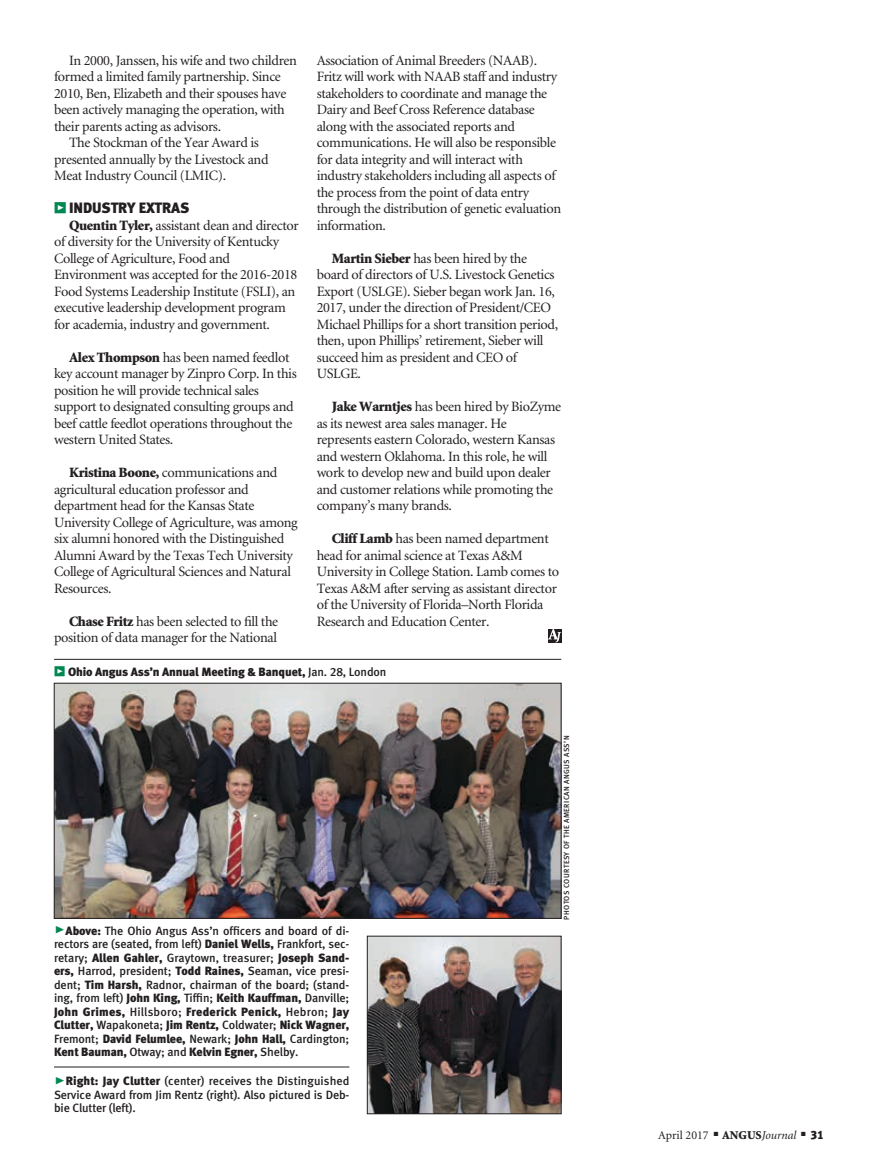
<style>
.page{position:relative;width:878px;height:1168px;background:#fff}
.page>*{position:absolute;margin:0;border:0;box-sizing:border-box;transform-origin:0 0}
.subhead{font:15px "Meta Black LF";letter-spacing:-.01em;color:#231f20}
.body_text{font:14.25px/16.5px "Minion";letter-spacing:-.025em;color:#231f20}
.cutlines{font:12px/13.5px "Meta Medium LF";letter-spacing:-.01em;color:#231f20;text-align:justify}
.cutlines-2{font:12px "Meta Black LF";letter-spacing:-.01em;color:#231f20}
.t1{font:12px "Minion";color:#231f20}
.photo_credit{font:7.5px "Meta Medium LF";letter-spacing:.05em;color:#231f20}
.s1{font-family:"Meta Black Expert";color:#008852}
.s2{font-weight:900}
.s3{font-family:"Meta Black Caps Expert";font-size:13.5px;color:#008852}
.s4{font-family:"Meta Medium LF"}
.s5{font-family:"Meta Black Caps Expert";font-size:21px;color:#008852}
.s6{font-family:"Meta Black LF"}
.s7{font-style:italic}
</style>
<div class="page">
<svg style="left:548px;top:629px;width:13px;height:13px"></svg>
<img style="left:56px;top:685px;width:503px;height:231px">
<div style="left:54px;top:683px;width:507px;height:235px;border:1px solid #231f20"></div>
<img style="left:369px;top:938px;width:190px;height:174px">
<div style="left:367px;top:936px;width:194px;height:178px;border:1px solid #231f20"></div>
<hr style="left:54px;top:1067px;width:295px;height:1px;background:#231f20">
<hr style="left:54px;top:659px;width:507px;height:1px;background:#231f20">
<p class="body_text" style="left:54px;top:52px;width:244px;text-indent:15px">In 2000, Janssen, his wife and two children formed a limited family partnership. Since 2010, Ben, Elizabeth and their spouses have been actively managing the operation, with their parents acting as advisors.</p>
<p class="body_text" style="left:54px;top:135px;width:216px;text-indent:15px">The Stockman of the Year Award is presented annually by the Livestock and<br>Meat Industry Council (LMIC).</p>
<p class="subhead" style="left:54px;top:199px;width:137px"><span class="s1">z</span> INDUSTRY EXTRAS</p>
<p class="body_text" style="left:54px;top:217px;width:246px;text-indent:15px"><span class="s2">Quentin Tyler,</span> assistant dean and director of diversity for the University of Kentucky College of Agriculture, Food and Environment was accepted for the 2016-2018<br>Food Systems Leadership Institute (FSLI), an executive leadership development program for academia, industry and government.</p>
<p class="body_text" style="left:54px;top:349px;width:244px;text-indent:15px"><span class="s2">Alex Thompson</span> has been named feedlot key account manager by Zinpro Corp. In this position he will provide technical sales support to designated consulting groups and beef cattle feedlot operations throughout the western United States.</p>
<p class="body_text" style="left:54px;top:465px;width:245px;text-indent:15px"><span class="s2">Kristina Boone,</span> communications and agricultural education professor and department head for the Kansas State University College of Agriculture, was among six alumni honored with the Distinguished Alumni Award by the Texas Tech University College of Agricultural Sciences and Natural Resources.</p>
<p class="body_text" style="left:54px;top:613px;width:226px;text-align:right"><span class="s2">Chase Fritz</span> has been selected to fill the position of data manager for the National</p>
<p class="body_text" style="left:316px;top:52px;width:246px">Association of Animal Breeders (NAAB).<br>Fritz will work with NAAB staff and industry stakeholders to coordinate and manage the Dairy and Beef Cross Reference database along with the associated reports and communications. He will also be responsible for data integrity and will interact with industry stakeholders including all aspects of the process from the point of data entry through the distribution of genetic evaluation information.</p>
<p class="body_text" style="left:316px;top:250px;width:243px;text-indent:15px"><span class="s2">Martin Sieber</span> has been hired by the board of directors of U.S. Livestock Genetics Export (USLGE). Sieber began work Jan. 16, 2017, under the direction of President/CEO Michael Phillips for a short transition period, then, upon Phillips’ retirement, Sieber will succeed him as president and CEO of USLGE.</p>
<p class="body_text" style="left:316px;top:399px;width:246px;text-indent:15px"><span class="s2">Jake Warntjes</span> has been hired by BioZyme as its newest area sales manager. He represents eastern Colorado, western Kansas and western Oklahoma. In this role, he will work to develop new and build upon dealer and customer relations while promoting the company’s many brands.</p>
<p class="body_text" style="left:316px;top:531px;width:244px;text-indent:15px"><span class="s2">Cliff Lamb</span> has been named department head for animal science at Texas A&amp;M University in College Station. Lamb comes to Texas A&amp;M after serving as assistant director of the University of Florida–North Florida Research and Education Center.</p>
<p class="cutlines-2" style="left:54px;top:664px;width:334px"><span class="s3">z</span> Ohio Angus Ass’n Annual Meeting &amp; Banquet, <span class="s4">Jan. 28, London</span></p>
<p class="cutlines" style="left:54px;top:924px;width:297px"><span class="s5">@</span><span class="s6">Above:</span> The Ohio Angus Ass’n officers and board of di&shy;rectors are (seated, from left) <span class="s6">Daniel Wells,</span> Frankfort, sec&shy;retary; <span class="s6">Allen Gahler,</span> Graytown, treasurer; <span class="s6">Joseph Sand&shy;ers,</span> Harrod, president; <span class="s6">Todd Raines,</span> Seaman, vice presi&shy;dent; <span class="s6">Tim Harsh,</span> Radnor, chairman of the board; (stand&shy;ing, from left) <span class="s6">John King,</span> Tiffin; <span class="s6">Keith Kauffman,</span> Danville; <span class="s6">John Grimes,</span> Hillsboro; <span class="s6">Frederick Penick,</span> Hebron; <span class="s6">Jay Clutter,</span> Wapakoneta; <span class="s6">Jim Rentz,</span> Coldwater; <span class="s6">Nick Wagner, </span>Fremont; <span class="s6">David Felumlee,</span> Newark; <span class="s6">John Hall,</span> Cardington; <span class="s6">Kent Bauman,</span> Otway; and <span class="s6">Kelvin Egner,</span> Shelby.</p>
<p class="cutlines" style="left:54px;top:1074px;width:297px"><span class="s5">@</span><span class="s6">Right: Jay Clutter</span> (center) receives the Distinguished Service Award from Jim Rentz (right). Also pictured is Deb&shy;bie Clutter (left).</p>
<p class="photo_credit" style="left:562px;top:919px;width:185px;rotate:-90deg">PHOTOS COURTESY OF THE AMERICAN ANGUS ASS’N</p>
<p class="t1" style="left:658px;top:1129px;width:167px">April 2017 ■ <span class="s2">ANGUS</span><span class="s7">Journal</span> ■ <span class="s6">31</span></p>
</div>
